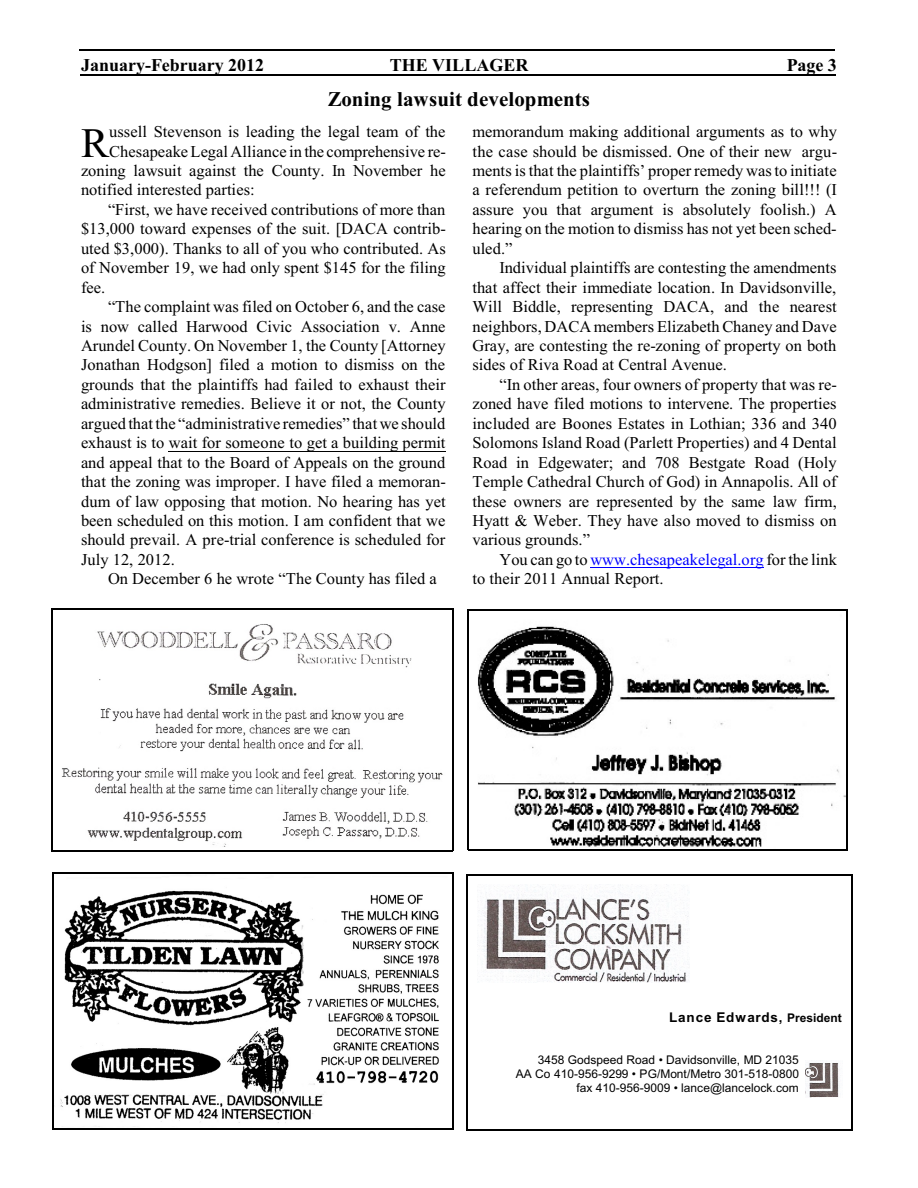
<style>
.page{position:relative;width:918px;height:1188px;background:#fff}
.page>*{position:absolute;margin:0;border:0;box-sizing:border-box;transform-origin:0 0}
.t1{font:42px "Times New Roman";color:#000}
.t2{font:700 21px "Times New Roman";color:#000}
.t3{font:700 18px "Times New Roman";color:#000}
.t4{font:16.5px "Times New Roman";color:#000}
.t5{font:16.5px "Times New Roman";color:#00f}
.t6{font:700 13.5px "Arial";letter-spacing:.06em;color:#000}
.t7{font:12px/13.8px "Arial";color:#000;text-align:right}
.s1{color:#000}
.s2{font-size:12px}
</style>
<div class="page">
<hr style="left:169px;top:451px;width:277px;height:1px;background:#000">
<hr style="left:590px;top:567px;width:174px;height:1px;background:#00f">
<hr style="left:80px;top:74px;width:756px;height:2px;background:#000">
<hr style="left:80px;top:49px;width:755px;height:1px;background:#000">
<img style="left:62px;top:624px;width:381px;height:223px">
<hr style="left:51px;top:608px;width:2px;height:243px;background:#000">
<hr style="left:452px;top:608px;width:1px;height:243px;background:#000">
<hr style="left:51px;top:608px;width:402px;height:2px;background:#000">
<hr style="left:51px;top:850px;width:402px;height:1px;background:#000">
<img style="left:54px;top:890px;width:398px;height:239px">
<hr style="left:52px;top:873px;width:2px;height:257px;background:#000">
<hr style="left:452px;top:873px;width:1px;height:257px;background:#000">
<hr style="left:52px;top:873px;width:401px;height:1px;background:#000">
<hr style="left:52px;top:1129px;width:401px;height:1px;background:#000">
<img style="left:478px;top:611px;width:369px;height:238px">
<hr style="left:468px;top:610px;width:1px;height:240px;background:#000">
<hr style="left:847px;top:610px;width:1px;height:240px;background:#000">
<hr style="left:468px;top:610px;width:380px;height:1px;background:#000">
<hr style="left:468px;top:849px;width:380px;height:1px;background:#000">
<img style="left:478px;top:885px;width:211px;height:97px">
<img style="left:806px;top:1063px;width:34px;height:34px">
<hr style="left:467px;top:874px;width:1px;height:256px;background:#000">
<hr style="left:851px;top:874px;width:1px;height:256px;background:#000">
<hr style="left:467px;top:874px;width:385px;height:1px;background:#000">
<hr style="left:467px;top:1129px;width:385px;height:1px;background:#000">
<p class="t3" style="left:81px;top:59px;width:185px">January-February 2012</p>
<p class="t3" style="left:390px;top:59px;width:140px">THE VILLAGER</p>
<p class="t3" style="left:787px;top:59px;width:52px">Page 3</p>
<p class="t2" style="left:328px;top:92px;width:264px">Zoning lawsuit developments</p>
<p class="t1" style="left:81px;top:127px;width:29px">R</p>
<p class="t4" style="left:109px;top:126px;width:338px">ussell Stevenson is leading the legal team of the</p>
<p class="t4" style="left:472px;top:126px;width:366px">memorandum making additional arguments as to why</p>
<p class="t4" style="left:472px;top:145px;width:366px">the case should be dismissed. One of their new argu-</p>
<p class="t4" style="left:472px;top:165px;width:366px">ments is that the plaintiffs’ proper remedy was to initiate</p>
<p class="t4" style="left:472px;top:184px;width:366px">a referendum petition to overturn the zoning bill!!! (I</p>
<p class="t4" style="left:472px;top:203px;width:366px">assure you that argument is absolutely foolish.) A</p>
<p class="t4" style="left:472px;top:223px;width:366px">hearing on the motion to dismiss has not yet been sched-</p>
<p class="t4" style="left:472px;top:242px;width:42px">uled.”</p>
<p class="t4" style="left:500px;top:262px;width:339px">Individual plaintiffs are contesting the amendments</p>
<p class="t4" style="left:472px;top:281px;width:365px">that affect their immediate location. In Davidsonville,</p>
<p class="t4" style="left:472px;top:301px;width:366px">Will Biddle, representing DACA, and the nearest</p>
<p class="t4" style="left:472px;top:320px;width:366px">neighbors, DACA members Elizabeth Chaney and Dave</p>
<p class="t4" style="left:472px;top:340px;width:365px">Gray, are contesting the re-zoning of property on both</p>
<p class="t4" style="left:472px;top:359px;width:256px">sides of Riva Road at Central Avenue.</p>
<p class="t4" style="left:500px;top:378px;width:339px">“In other areas, four owners of property that was re-</p>
<p class="t4" style="left:472px;top:398px;width:366px">zoned have filed motions to intervene. The properties</p>
<p class="t4" style="left:472px;top:417px;width:366px">included are Boones Estates in Lothian; 336 and 340</p>
<p class="t4" style="left:472px;top:437px;width:366px">Solomons Island Road (Parlett Properties) and 4 Dental</p>
<p class="t4" style="left:472px;top:456px;width:366px">Road in Edgewater; and 708 Bestgate Road (Holy</p>
<p class="t4" style="left:472px;top:476px;width:366px">Temple Cathedral Church of God) in Annapolis. All of</p>
<p class="t4" style="left:472px;top:495px;width:366px">these owners are represented by the same law firm,</p>
<p class="t4" style="left:472px;top:515px;width:366px">Hyatt &amp; Weber. They have also moved to dismiss on</p>
<p class="t4" style="left:472px;top:534px;width:119px">various grounds.”</p>
<p class="t5" style="left:500px;top:553px;width:339px"><span class="s1">You can go to</span> www.chesapeakelegal.org <span class="s1">for the link</span></p>
<p class="t4" style="left:472px;top:573px;width:193px">to their 2011 Annual Report.</p>
<p class="t4" style="left:109px;top:145px;width:338px">Chesapeake Legal Alliance in the comprehensive re-</p>
<p class="t4" style="left:81px;top:165px;width:366px">zoning lawsuit against the County. In November he</p>
<p class="t4" style="left:81px;top:184px;width:175px">notified interested parties:</p>
<p class="t4" style="left:108px;top:203px;width:339px">“First, we have received contributions of more than</p>
<p class="t4" style="left:81px;top:223px;width:366px">$13,000 toward expenses of the suit. [DACA contrib-</p>
<p class="t4" style="left:81px;top:242px;width:366px">uted $3,000). Thanks to all of you who contributed. As</p>
<p class="t4" style="left:81px;top:262px;width:366px">of November 19, we had only spent $145 for the filing</p>
<p class="t4" style="left:81px;top:281px;width:26px">fee.</p>
<p class="t4" style="left:108px;top:301px;width:339px">“The complaint was filed on October 6, and the case</p>
<p class="t4" style="left:81px;top:320px;width:366px">is now called Harwood Civic Association v. Anne</p>
<p class="t4" style="left:81px;top:340px;width:366px">Arundel County. On November 1, the County [Attorney</p>
<p class="t4" style="left:81px;top:359px;width:366px">Jonathan Hodgson] filed a motion to dismiss on the</p>
<p class="t4" style="left:81px;top:378px;width:366px">grounds that the plaintiffs had failed to exhaust their</p>
<p class="t4" style="left:81px;top:398px;width:366px">administrative remedies. Believe it or not, the County</p>
<p class="t4" style="left:81px;top:417px;width:366px">argued that the “administrative remedies” that we should</p>
<p class="t4" style="left:81px;top:437px;width:366px">exhaust is to wait for someone to get a building permit</p>
<p class="t4" style="left:81px;top:456px;width:366px">and appeal that to the Board of Appeals on the ground</p>
<p class="t4" style="left:81px;top:476px;width:366px">that the zoning was improper. I have filed a memoran-</p>
<p class="t4" style="left:81px;top:495px;width:366px">dum of law opposing that motion. No hearing has yet</p>
<p class="t4" style="left:81px;top:515px;width:366px">been scheduled on this motion. I am confident that we</p>
<p class="t4" style="left:81px;top:534px;width:366px">should prevail. A pre-trial conference is scheduled for</p>
<p class="t4" style="left:81px;top:553px;width:95px">July 12, 2012.</p>
<p class="t4" style="left:108px;top:573px;width:330px">On December 6 he wrote “The County has filed a</p>
<p class="t6" style="left:669px;top:1012px;width:174px">Lance Edwards, <span class="s2">President</span></p>
<p class="t7" style="left:516px;top:1054px;width:285px">3458 Godspeed Road • Davidsonville, MD 21035<br>AA Co 410-956-9299 • PG/Mont/Metro 301-518-0800 fax 410-956-9009 • lance@lancelock.com</p>
</div>
